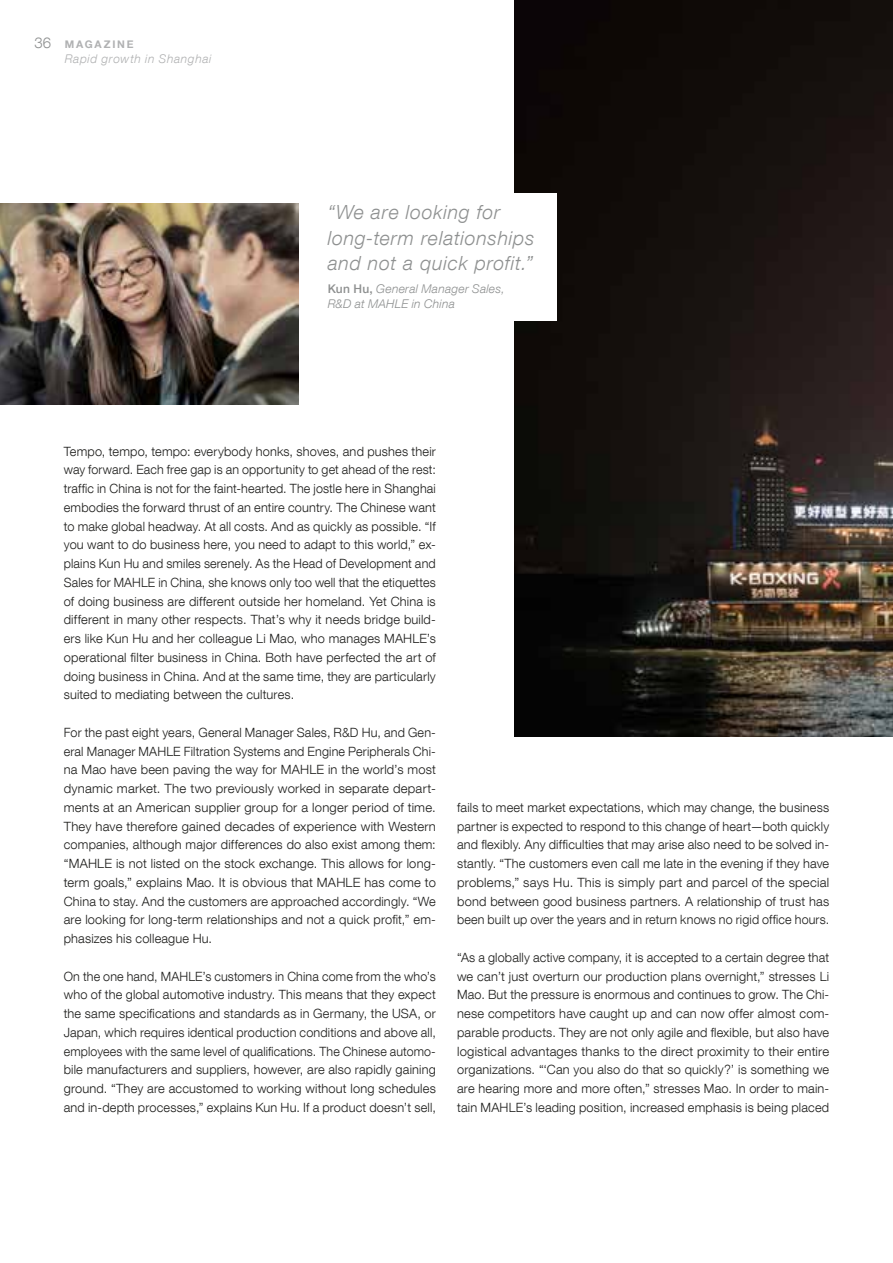
<style>
.page{position:relative;width:893px;height:1263px;background:#fff}
.page>*{position:absolute;margin:0;border:0;box-sizing:border-box;transform-origin:0 0}
.t1{font:italic 300 19.5px/25.5px "Helvetica Neue LT Com";letter-spacing:.04em;color:#8e9090}
.t2{font:300 12.75px/18.8px "Helvetica Neue LT Com";letter-spacing:.015em;color:#1d1d1b;text-align:justify}
.t3{font:italic 300 12px/15px "Helvetica Neue LT Com";letter-spacing:.02em;color:#8e9090}
.t4{font:italic 300 12px "Helvetica Neue LT Com";letter-spacing:.055em;color:#b0b1b2}
.t5{font:700 10.5px "Helvetica Neue LT Com";letter-spacing:.17em;color:#b0b1b2}
.s1{font-weight:300;font-size:15px;color:#8e9090}
.s2{font-weight:500;font-style:normal}
</style>
<div class="page">
<img style="left:514px;top:0;width:379px;height:737px">
<img style="left:0;top:203px;width:299px;height:202px">
<div style="left:315px;top:193px;width:242px;height:127px;background:#fff"></div>
<p class="t5" style="left:34px;top:37px;width:101px"><span class="s1">36</span> MAGAZINE</p>
<p class="t4" style="left:65px;top:51px;width:148px">Rapid growth in Shanghai</p>
<h1 class="t1" style="left:328px;top:199px;width:208px">“We are looking for long-term relationships and not a quick profit.”</h1>
<p class="t3" style="left:328px;top:281px;width:179px"><span class="s2">Kun Hu,</span> General Manager Sales,<br>R&amp;D at MAHLE in China</p>
<p class="t2" style="left:64px;top:441px;width:374px">Tempo, tempo, tempo: everybody honks, shoves, and pushes their way forward. Each free gap is an opportunity to get ahead of the rest: traffic in China is not for the faint-hearted. The jostle here in Shanghai embodies the forward thrust of an entire country. The Chinese want to make global headway. At all costs. And as quickly as possible. “If you want to do business here, you need to adapt to this world,” ex&shy;plains Kun Hu and smiles serenely. As the Head of Development and Sales for MAHLE in China, she knows only too well that the etiquettes of doing business are different outside her homeland. Yet China is different in many other respects. That’s why it needs bridge build&shy;ers like Kun Hu and her colleague Li Mao, who manages MAHLE’s operational filter business in China. Both have perfected the art of doing business in China. And at the same time, they are particularly suited to mediating between the cultures.</p>
<p class="t2" style="left:64px;top:723px;width:374px">For the past eight years, General Manager Sales, R&amp;D Hu, and Gen&shy;eral Manager MAHLE Filtration Systems and Engine Peripherals Chi&shy;na Mao have been paving the way for MAHLE in the world’s most dynamic market. The two previously worked in separate depart&shy;ments at an American supplier group for a longer period of time.<br>They have therefore gained decades of experience with Western companies, although major differences do also exist among them: “MAHLE is not listed on the stock exchange. This allows for long&shy;term goals,” explains Mao. It is obvious that MAHLE has come to China to stay. And the customers are approached accordingly. “We are looking for long-term relationships and not a quick profit,” em&shy;phasizes his colleague Hu.</p>
<p class="t2" style="left:64px;top:966px;width:374px">On the one hand, MAHLE’s customers in China come from the who’s who of the global automotive industry. This means that they expect the same specifications and standards as in Germany, the USA, or Japan, which requires identical production conditions and above all, employees with the same level of qualifications. The Chinese automo&shy;bile manufacturers and suppliers, however, are also rapidly gaining ground. “They are accustomed to working without long schedules and in-depth processes,” explains Kun Hu. If a product doesn’t sell,</p>
<p class="t2" style="left:457px;top:798px;width:374px">fails to meet market expectations, which may change, the business partner is expected to respond to this change of heart—both quickly and flexibly. Any difficulties that may arise also need to be solved in&shy;stantly. “The customers even call me late in the evening if they have problems,” says Hu. This is simply part and parcel of the special bond between good business partners. A relationship of trust has been built up over the years and in return knows no rigid office hours.</p>
<p class="t2" style="left:457px;top:948px;width:374px">“As a globally active company, it is accepted to a certain degree that we can’t just overturn our production plans overnight,” stresses Li Mao. But the pressure is enormous and continues to grow. The Chi&shy;nese competitors have caught up and can now offer almost com&shy;parable products. They are not only agile and flexible, but also have logistical advantages thanks to the direct proximity to their entire organizations. “‘Can you also do that so quickly?’ is something we are hearing more and more often,” stresses Mao. In order to main&shy;tain MAHLE’s leading position, increased emphasis is being placed</p>
</div>
